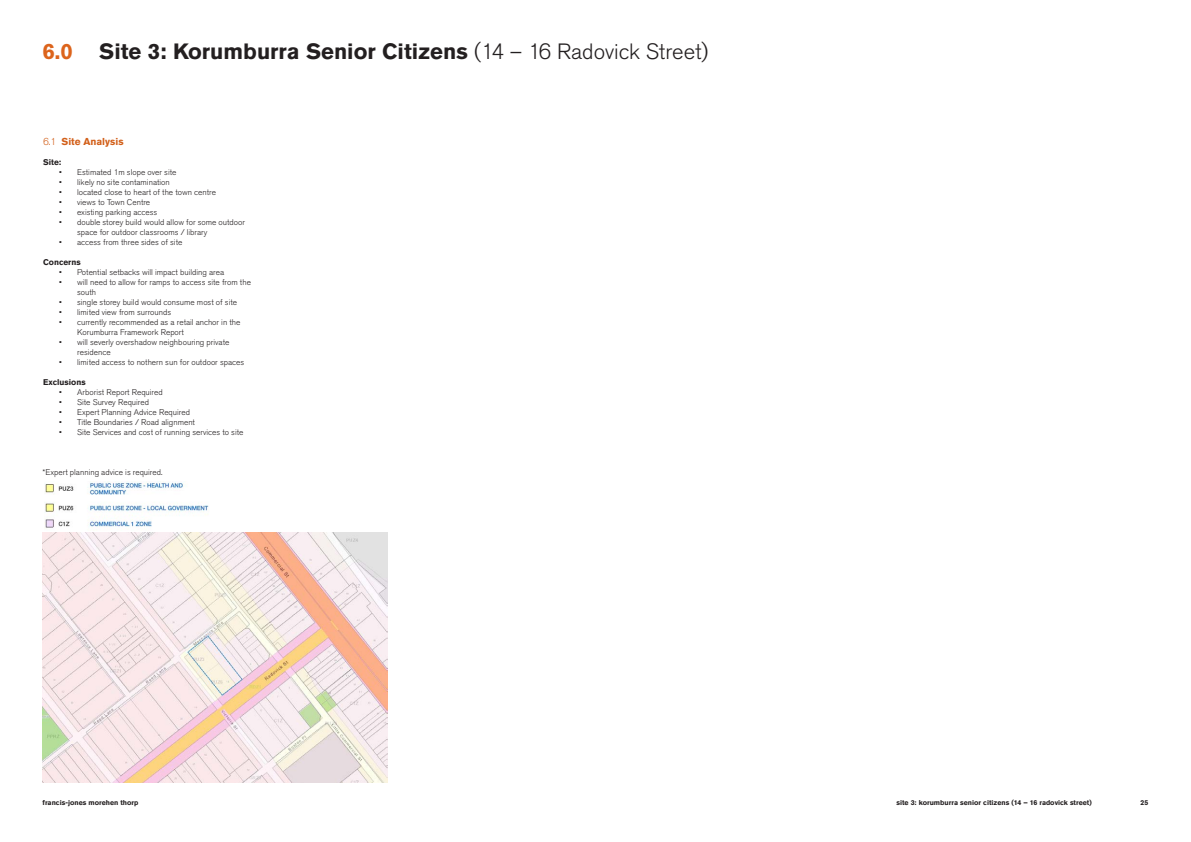
<style>
.page{position:relative;width:1191px;height:842px;background:#fff}
.page>*{position:absolute;margin:0;border:0;box-sizing:border-box;transform-origin:0 0}
.t1{font:700 22px "Studio";color:#231f20}
.t2{font:700 10px "Studio";color:#d25f19}
.Body{font:8.2px/10px "Studio";color:#231f20}
.Body-2{font:700 8.2px "Studio";color:#231f20}
.t3{font:700 7px "Studio";color:#231f20}
.s1{color:#dc641c}
.s2{font-weight:400}
</style>
<div class="page">
<img style="left:43px;top:533px;width:344px;height:250px">
<img style="left:44px;top:481px;width:165px;height:48px">
<p class="t1" style="left:43px;top:37px;width:667px"><span class="s1">6.0</span> Site 3: Korumburra Senior Citizens <span class="s2">(14 – 16 Radovick Street)</span></p>
<p class="t2" style="left:43px;top:135px;width:82px"><span class="s2">6.1</span> Site Analysis</p>
<p class="Body-2" style="left:43px;top:157px;width:20px">Site:</p>
<p class="Body" style="left:59px;top:167px;width:119px">• Estimated 1m slope over site</p>
<p class="Body" style="left:59px;top:177px;width:112px">• likely no site contamination</p>
<p class="Body" style="left:59px;top:187px;width:158px">• located close to heart of the town centre</p>
<p class="Body" style="left:59px;top:197px;width:93px">• views to Town Centre</p>
<p class="Body" style="left:59px;top:207px;width:100px">• existing parking access</p>
<p class="Body" style="left:77px;top:217px;width:169px;text-indent:-18px">• double storey build would allow for some outdoor space for outdoor classrooms / library</p>
<p class="Body" style="left:59px;top:237px;width:125px">• access from three sides of site</p>
<p class="Body-2" style="left:43px;top:257px;width:39px">Concerns</p>
<p class="Body" style="left:59px;top:267px;width:166px">• Potential setbacks will impact building area</p>
<p class="Body" style="left:77px;top:277px;width:175px;text-indent:-18px">• will need to allow for ramps to access site from the south</p>
<p class="Body" style="left:59px;top:297px;width:179px">• single storey build would consume most of site</p>
<p class="Body" style="left:59px;top:307px;width:114px">• limited view from surrounds</p>
<p class="Body" style="left:77px;top:317px;width:165px;text-indent:-18px">• currently recommended as a retail anchor in the<br>Korumburra Framework Report</p>
<p class="Body" style="left:77px;top:337px;width:154px;text-indent:-18px">• will severly overshadow neighbouring private residence</p>
<p class="Body" style="left:59px;top:357px;width:187px">• limited access to nothern sun for outdoor spaces</p>
<p class="Body-2" style="left:43px;top:377px;width:44px">Exclusions</p>
<p class="Body" style="left:59px;top:387px;width:105px">• Arborist Report Required</p>
<p class="Body" style="left:59px;top:397px;width:91px">• Site Survey Required</p>
<p class="Body" style="left:59px;top:407px;width:132px">• Expert Planning Advice Required</p>
<p class="Body" style="left:59px;top:417px;width:137px">• Title Boundaries / Road alignment</p>
<p class="Body" style="left:59px;top:427px;width:186px">• Site Services and cost of running services to site</p>
<p class="Body" style="left:43px;top:467px;width:121px">*Expert planning advice is required.</p>
<p class="t3" style="left:43px;top:798px;width:97px">francis-jones morehen thorp</p>
<p class="t3" style="left:896px;top:798px;width:197px">site 3: korumburra senior citizens (14 – 16 radovick street)</p>
<p class="t3" style="left:1140px;top:798px;width:9px">25</p>
</div>
